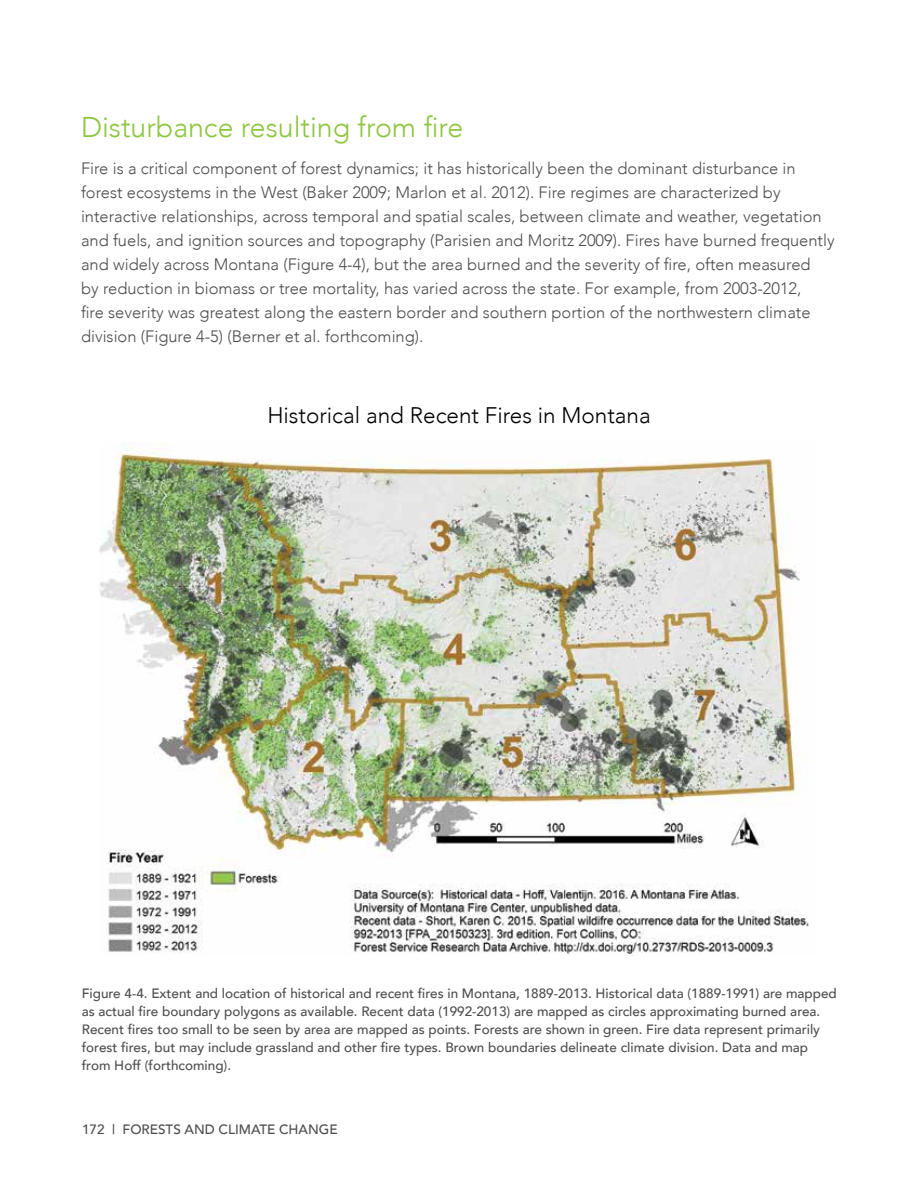
<style>
.page{position:relative;width:918px;height:1188px;background:#fff}
.page>*{position:absolute;margin:0;border:0;box-sizing:border-box;transform-origin:0 0}
.t1{font:300 28.5px "Avenir";color:#8dc63f}
.t2{font:300 22.5px "Avenir";color:#000}
.t3{font:300 16.5px/24px "Avenir";color:#4d4d4f}
.t4{font:500 13.5px/18px "Avenir";color:#4d4d4f}
</style>
<div class="page">
<img style="left:100px;top:444px;width:709px;height:511px">
<h1 class="t1" style="left:81px;top:110px;width:384px">Disturbance resulting from fire</h1>
<p class="t3" style="left:81px;top:156px;width:755px">Fire is a critical component of forest dynamics; it has historically been the dominant disturbance in forest ecosystems in the West (Baker 2009; Marlon et al. 2012). Fire regimes are characterized by interactive relationships, across temporal and spatial scales, between climate and weather, vegetation and fuels, and ignition sources and topography (Parisien and Moritz 2009). Fires have burned frequently and widely across Montana (Figure 4-4), but the area burned and the severity of fire, often measured<br>by reduction in biomass or tree mortality, has varied across the state. For example, from 2003-2012,<br>fire severity was greatest along the eastern border and southern portion of the northwestern climate division (Figure 4-5) (Berner et al. forthcoming).</p>
<h2 class="t2" style="left:267px;top:402px;width:385px">Historical and Recent Fires in Montana</h2>
<p class="t4" style="left:82px;top:984px;width:757px">Figure 4-4. Extent and location of historical and recent fires in Montana, 1889-2013. Historical data (1889-1991) are mapped as actual fire boundary polygons as available. Recent data (1992-2013) are mapped as circles approximating burned area.<br>Recent fires too small to be seen by area are mapped as points. Forests are shown in green. Fire data represent primarily forest fires, but may include grassland and other fire types. Brown boundaries delineate climate division. Data and map from Hoff (forthcoming).</p>
<p class="t4" style="left:82px;top:1120px;width:257px">172 | FORESTS AND CLIMATE CHANGE</p>
</div>
